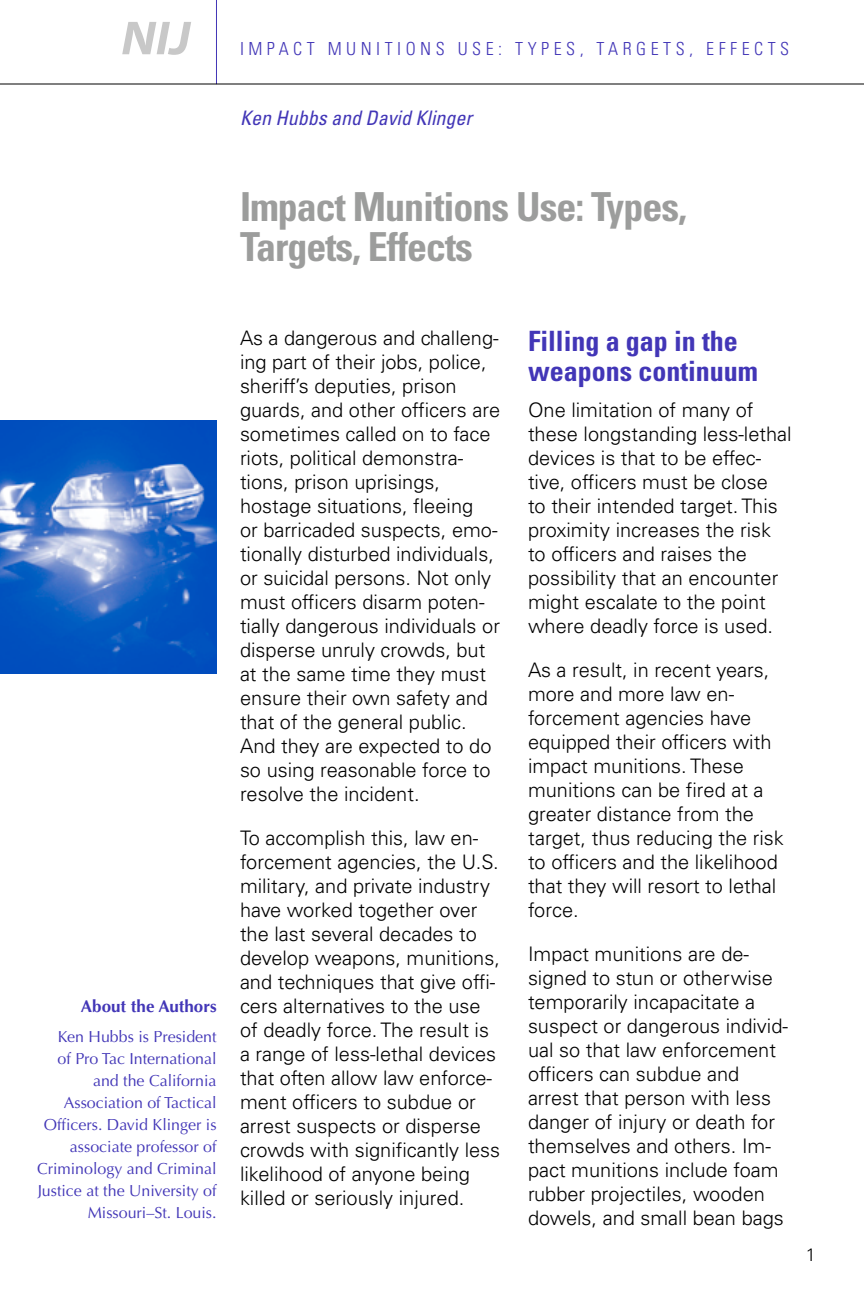
<style>
.page{position:relative;width:864px;height:1296px;background:#fff}
.page>*{position:absolute;margin:0;border:0;box-sizing:border-box;transform-origin:0 0}
.t1{font:700 condensed 40px "Univers";letter-spacing:-.025em;color:#9c9d9c}
.t2{font:700 condensed 28px/30px "Univers";color:#4236b7}
.t3{font:300 20px/24px "Univers";color:#000}
.t4{font:italic condensed 20px "Univers";color:#4236b7}
.t5{font:300 condensed 18px "Univers";letter-spacing:.25em;color:#4236b7}
.t6{font:300 18px "Univers";color:#000}
.t7{font:700 17px "Optima";color:#4236b7}
.t8{font:16px/22px "Optima";color:#4236b7;text-align:right}
</style>
<div class="page">
<hr style="left:216px;top:0;width:1px;height:84px;background:#4236b7">
<hr style="left:0;top:84px;width:864px;height:1px;background:#000">
<svg style="left:122px;top:22px;width:69px;height:33px"></svg>
<img style="left:0;top:420px;width:216px;height:254px">
<p class="t5" style="left:240px;top:42px;width:551px">IMPACT MUNITIONS USE: TYPES, TARGETS, EFFECTS</p>
<p class="t4" style="left:240px;top:110px;width:234px">Ken Hubbs and David Klinger</p>
<h1 class="t1" style="left:240px;top:192px;width:448px">Impact Munitions Use: Types,</h1>
<h1 class="t1" style="left:240px;top:232px;width:235px">Targets, Effects</h1>
<h2 class="t7" style="left:81px;top:999px;width:137px">About the Authors</h2>
<p class="t8" style="left:37px;top:1027px;width:181px">Ken Hubbs is President<br>of Pro Tac International and the California<br>Association of Tactical<br>Officers. David Klinger is associate professor of<br>Criminology and Criminal<br>Justice at the University of<br>Missouri–St. Louis.</p>
<p class="t3" style="left:240px;top:328px;width:262px">As a dangerous and challeng&shy;ing part of their jobs, police, sheriff’s deputies, prison guards, and other officers are sometimes called on to face riots, political demonstra&shy;tions, prison uprisings, hostage situations, fleeing<br>or barricaded suspects, emo&shy;tionally disturbed individuals, or suicidal persons. Not only must officers disarm poten&shy;tially dangerous individuals or disperse unruly crowds, but at the same time they must ensure their own safety and that of the general public.<br>And they are expected to do so using reasonable force to resolve the incident.</p>
<p class="t3" style="left:240px;top:828px;width:262px">To accomplish this, law en&shy;forcement agencies, the U.S. military, and private industry have worked together over the last several decades to develop weapons, munitions, and techniques that give offi&shy;cers alternatives to the use of deadly force. The result is a range of less-lethal devices that often allow law enforce&shy;ment officers to subdue or arrest suspects or disperse crowds with significantly less likelihood of anyone being killed or seriously injured.</p>
<h2 class="t2" style="left:528px;top:329px;width:232px">Filling a gap in the weapons continuum</h2>
<p class="t3" style="left:528px;top:400px;width:265px">One limitation of many of these longstanding less-lethal devices is that to be effec&shy;tive, officers must be close<br>to their intended target. This proximity increases the risk to officers and raises the possibility that an encounter might escalate to the point where deadly force is used.</p>
<p class="t3" style="left:528px;top:660px;width:257px">As a result, in recent years, more and more law en&shy;forcement agencies have equipped their officers with impact munitions. These munitions can be fired at a greater distance from the target, thus reducing the risk to officers and the likelihood that they will resort to lethal force.</p>
<p class="t3" style="left:528px;top:944px;width:262px">Impact munitions are de&shy;signed to stun or otherwise temporarily incapacitate a suspect or dangerous individ&shy;ual so that law enforcement officers can subdue and arrest that person with less danger of injury or death for themselves and others. Im&shy;pact munitions include foam rubber projectiles, wooden dowels, and small bean bags</p>
<p class="t6" style="left:806px;top:1248px;width:12px">1</p>
</div>
